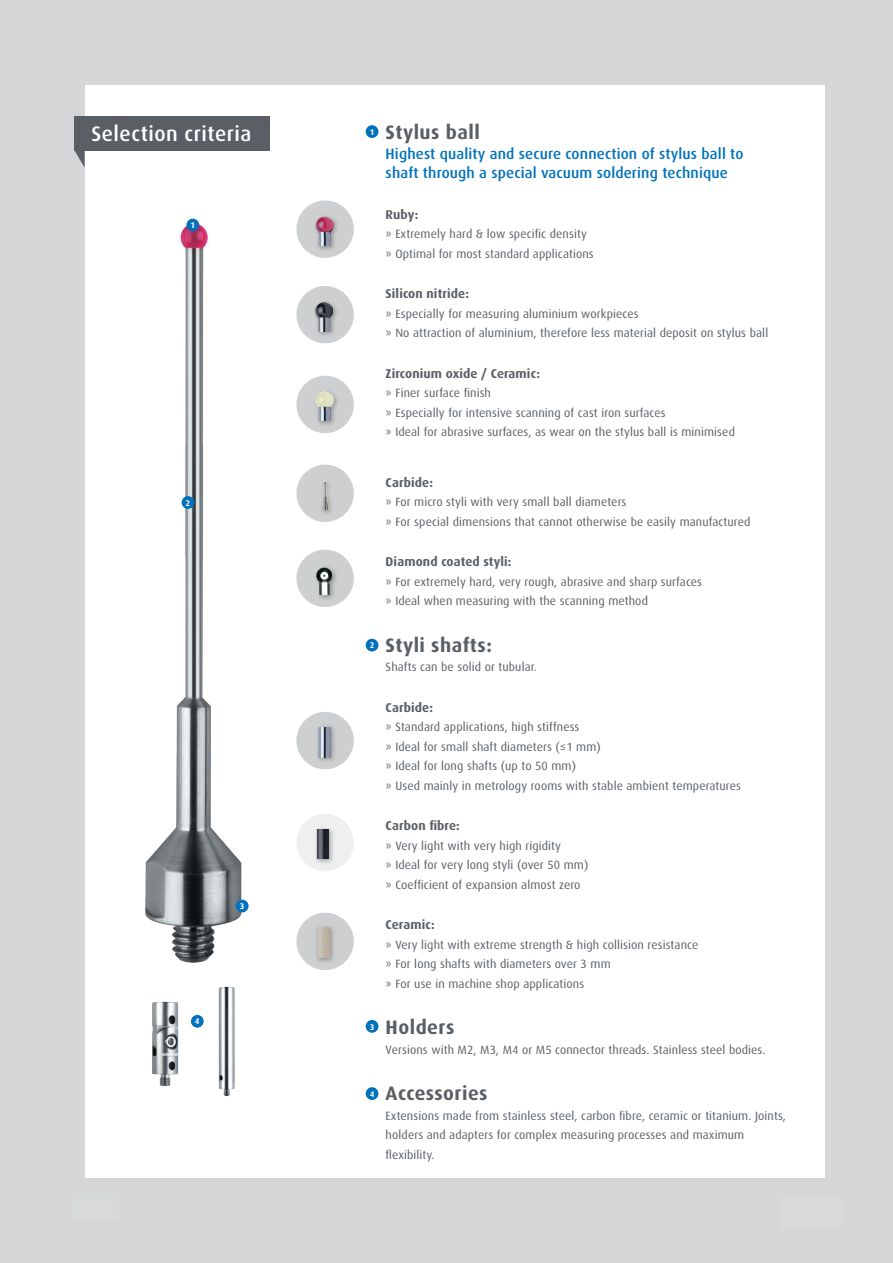
<style>
.page{position:relative;width:893px;height:1263px;background:#d6d6d8}
.page>*{position:absolute;margin:0;border:0;box-sizing:border-box;transform-origin:0 0}
.t1{font:500 21px "Dax Pro";letter-spacing:.025em;color:#fff}
.t2{font:700 19.5px "Dax Pro";letter-spacing:.025em;color:#595f65}
.t3{font:500 15px/19.5px "Dax Pro";letter-spacing:.01em;color:#0072bc}
.t4{font:700 12.75px "Dax Pro";letter-spacing:.01em;color:#595f65}
.t5{font:12px/19.5px "Dax Pro";letter-spacing:.01em;color:#595f65}
.t6{font:700 8.25px "Dax Pro";color:#fff}
</style>
<div class="page">
<div style="left:85px;top:85px;width:739px;height:1093px;background:#fff"></div>
<img style="left:218px;top:986px;width:17px;height:110px">
<img style="left:152px;top:1001px;width:27px;height:85px">
<img style="left:180px;top:218px;width:28px;height:227px">
<img style="left:145px;top:445px;width:104px;height:518px">
<div style="left:296px;top:550px;width:58px;height:57px;background:#cdcfd1;border-radius:50%"></div>
<div style="left:314px;top:564px;width:24px;height:37px;background:#231f20;opacity:.35"></div>
<img style="left:314px;top:565px;width:21px;height:30px">
<div style="left:296px;top:465px;width:58px;height:57px;background:#cdcfd1;border-radius:50%"></div>
<div style="left:318px;top:479px;width:16px;height:37px;background:#231f20;opacity:.35"></div>
<img style="left:318px;top:480px;width:16px;height:30px">
<div style="left:296px;top:200px;width:58px;height:58px;background:#cdcfd1;border-radius:50%"></div>
<div style="left:313px;top:213px;width:27px;height:39px;background:#231f20;opacity:.35"></div>
<img style="left:314px;top:216px;width:21px;height:30px">
<div style="left:296px;top:286px;width:58px;height:57px;background:#cdcfd1;border-radius:50%"></div>
<div style="left:313px;top:300px;width:26px;height:37px;background:#231f20;opacity:.35"></div>
<img style="left:314px;top:301px;width:21px;height:30px">
<div style="left:296px;top:376px;width:58px;height:57px;background:#cdcfd1;border-radius:50%"></div>
<div style="left:313px;top:389px;width:27px;height:38px;background:#231f20;opacity:.35"></div>
<img style="left:314px;top:391px;width:21px;height:30px">
<div style="left:296px;top:712px;width:58px;height:57px;background:#cdcfd1;border-radius:50%"></div>
<div style="left:315px;top:724px;width:22px;height:39px;background:#231f20;opacity:.35"></div>
<img style="left:315px;top:727px;width:20px;height:30px">
<div style="left:296px;top:814px;width:58px;height:57px;background:#eeefef;border-radius:50%"></div>
<div style="left:314px;top:826px;width:21px;height:39px;background:#231f20;opacity:.35"></div>
<img style="left:314px;top:829px;width:21px;height:30px">
<div style="left:296px;top:913px;width:58px;height:57px;background:#cdcfd1;border-radius:50%"></div>
<div style="left:314px;top:924px;width:22px;height:40px;background:#231f20;opacity:.35"></div>
<img style="left:314px;top:928px;width:21px;height:30px">
<div style="left:186px;top:219px;width:13px;height:12px;background:#0072bc;border-radius:50%"></div>
<div style="left:182px;top:496px;width:12px;height:13px;background:#0072bc;border-radius:50%"></div>
<div style="left:366px;top:125px;width:12px;height:13px;background:#0072bc;border-radius:50%"></div>
<div style="left:366px;top:639px;width:12px;height:12px;background:#0072bc;border-radius:50%"></div>
<div style="left:366px;top:1020px;width:12px;height:13px;background:#0072bc;border-radius:50%"></div>
<div style="left:366px;top:1087px;width:12px;height:13px;background:#0072bc;border-radius:50%"></div>
<div style="left:191px;top:1015px;width:13px;height:13px;background:#0072bc;border-radius:50%"></div>
<div style="left:236px;top:900px;width:13px;height:12px;background:#0072bc;border-radius:50%"></div>
<div style="left:74px;top:116px;width:196px;height:34px;background:#595f65"></div>
<svg style="left:74px;top:150px;width:11px;height:18px"></svg>
<h1 class="t1" style="left:91px;top:121px;width:162px">Selection criteria</h1>
<p class="t6" style="left:190px;top:220px;width:6px">1</p>
<p class="t6" style="left:186px;top:497px;width:6px">2</p>
<p class="t6" style="left:240px;top:901px;width:6px">3</p>
<p class="t6" style="left:195px;top:1016px;width:6px">4</p>
<p class="t6" style="left:370px;top:127px;width:6px">1</p>
<p class="t6" style="left:370px;top:640px;width:6px">2</p>
<p class="t6" style="left:370px;top:1021px;width:6px">3</p>
<p class="t6" style="left:370px;top:1088px;width:6px">4</p>
<h2 class="t2" style="left:386px;top:120px;width:96px">Stylus ball</h2>
<p class="t3" style="left:386px;top:143px;width:359px">Highest quality and secure connection of stylus ball to shaft through a special vacuum soldering technique</p>
<p class="t4" style="left:386px;top:206px;width:34px">Ruby:</p>
<p class="t5" style="left:386px;top:224px;width:210px">» Extremely hard &amp; low specific density » Optimal for most standard applications</p>
<p class="t4" style="left:386px;top:285px;width:85px">Silicon nitride:</p>
<p class="t5" style="left:386px;top:303px;width:384px">» Especially for measuring aluminium workpieces<br>» No attraction of aluminium, therefore less material deposit on stylus ball</p>
<p class="t4" style="left:386px;top:365px;width:156px">Zirconium oxide / Ceramic:</p>
<p class="t5" style="left:386px;top:383px;width:351px">» Finer surface finish<br>» Especially for intensive scanning of cast iron surfaces<br>» Ideal for abrasive surfaces, as wear on the stylus ball is minimised</p>
<p class="t4" style="left:386px;top:474px;width:49px">Carbide:</p>
<p class="t5" style="left:386px;top:492px;width:366px">» For micro styli with very small ball diameters<br>» For special dimensions that cannot otherwise be easily manufactured</p>
<p class="t4" style="left:386px;top:553px;width:127px">Diamond coated styli:</p>
<p class="t5" style="left:386px;top:571px;width:318px">» For extremely hard, very rough, abrasive and sharp surfaces » Ideal when measuring with the scanning method</p>
<h2 class="t2" style="left:386px;top:632px;width:108px">Styli shafts:</h2>
<p class="t5" style="left:386px;top:657px;width:153px">Shafts can be solid or tubular.</p>
<p class="t4" style="left:386px;top:699px;width:49px">Carbide:</p>
<p class="t5" style="left:386px;top:717px;width:357px">» Standard applications, high stiffness<br>» Ideal for small shaft diameters (≤1 mm)<br>» Ideal for long shafts (up to 50 mm)<br>» Used mainly in metrology rooms with stable ambient temperatures</p>
<p class="t4" style="left:386px;top:817px;width:76px">Carbon fibre:</p>
<p class="t5" style="left:386px;top:835px;width:204px">» Very light with very high rigidity<br>» Ideal for very long styli (over 50 mm) » Coefficient of expansion almost zero</p>
<p class="t4" style="left:386px;top:916px;width:51px">Ceramic:</p>
<p class="t5" style="left:386px;top:934px;width:314px">» Very light with extreme strength &amp; high collision resistance » For long shafts with diameters over 3 mm<br>» For use in machine shop applications</p>
<h2 class="t2" style="left:386px;top:1015px;width:70px">Holders</h2>
<p class="t5" style="left:386px;top:1039px;width:381px">Versions with M2, M3, M4 or M5 connector threads. Stainless steel bodies.</p>
<h2 class="t2" style="left:386px;top:1081px;width:103px">Accessories</h2>
<p class="t5" style="left:386px;top:1105px;width:402px">Extensions made from stainless steel, carbon fibre, ceramic or titanium. Joints, holders and adapters for complex measuring processes and maximum flexibility.</p>
</div>
